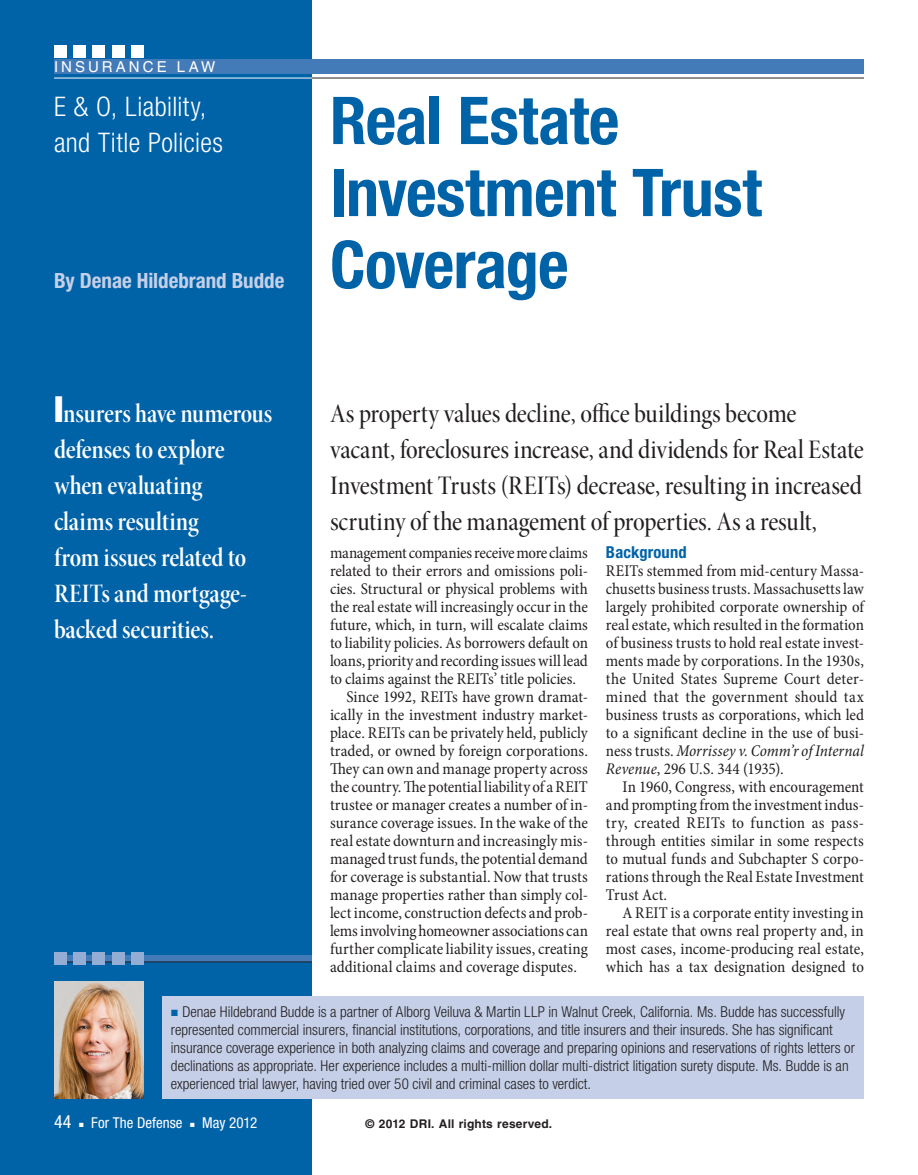
<style>
.page{position:relative;width:918px;height:1175px;background:#fff}
.page>*{position:absolute;margin:0;border:0;box-sizing:border-box;transform-origin:0 0}
.t1{font:700 condensed 66px/72px "Helvetica Neue";letter-spacing:-.01em;color:#0062a7}
.t2{font:27px/36px "Minion Pro Medium Cn Disp";letter-spacing:-.005em;color:#231f20}
.t3{font:27px/36px "Minion Pro Semibold Cn Disp";letter-spacing:-.005em;color:#fff}
.t4{font:300 condensed 27px/36px "Helvetica Neue";letter-spacing:.015em;color:#fff}
.t5{font:700 condensed 21px "Helvetica Neue";letter-spacing:-.005em;color:#c5d0e8}
.t6{font:condensed 18px "Helvetica Neue";color:#fff}
.t7{font:condensed 16.5px/18px "Minion Pro";letter-spacing:-.005em;color:#231f20;text-align:justify}
.t8{font:700 condensed 16.5px "Helvetica Neue";letter-spacing:.01em;color:#0062a7}
.t9{font:300 condensed 15px/18px "Helvetica Neue";color:#231f20}
.t10{font:condensed 15px "Helvetica Neue";color:#fff}
.t11{font:15px "Helvetica";letter-spacing:.2em;color:#fff}
.t12{font:700 12px "Helvetica";letter-spacing:.015em;color:#231f20}
.s1{font-family:"Helvetica Neue";font-weight:900;font-stretch:condensed;font-size:36px}
.s2{font-style:italic}
.s3{color:#0062a7}
</style>
<div class="page">
<div style="left:0;top:0;width:312px;height:1174px;background:#0062a7"></div>
<div style="left:54px;top:956px;width:258px;height:6px;background:#437bb8"></div>
<hr style="left:54px;top:961px;width:258px;height:1px;background:#231f20">
<div style="left:54px;top:952px;width:12px;height:13px;background:#94add5"></div>
<div style="left:73px;top:952px;width:13px;height:13px;background:#94add5"></div>
<div style="left:93px;top:952px;width:12px;height:13px;background:#94add5"></div>
<div style="left:112px;top:952px;width:13px;height:13px;background:#94add5"></div>
<div style="left:132px;top:952px;width:12px;height:13px;background:#94add5"></div>
<div style="left:54px;top:45px;width:12px;height:12px;background:#fff"></div>
<div style="left:73px;top:45px;width:13px;height:12px;background:#fff"></div>
<div style="left:93px;top:45px;width:12px;height:12px;background:#fff"></div>
<div style="left:112px;top:45px;width:13px;height:12px;background:#fff"></div>
<div style="left:132px;top:45px;width:12px;height:12px;background:#fff"></div>
<div style="left:54px;top:59px;width:810px;height:15px;background:#437bb8"></div>
<hr style="left:312px;top:78px;width:552px;height:1px;background:#231f20">
<hr style="left:54px;top:78px;width:258px;height:1px;background:#fff">
<div style="left:162px;top:996px;width:702px;height:102px;background:#c5d0e8"></div>
<img style="left:54px;top:981px;width:90px;height:117px">
<p class="t11" style="left:54px;top:58px;width:163px">INSURANCE LAW</p>
<h2 class="t4" style="left:54px;top:88px;width:170px">E &amp; O, Liability, and Title Policies</h2>
<h1 class="t1" style="left:330px;top:84px;width:433px">Real Estate<br>Investment Trust<br>Coverage</h1>
<p class="t5" style="left:54px;top:268px;width:232px">By Denae Hildebrand Budde</p>
<h2 class="t3" style="left:54px;top:395px;width:220px"><span class="s1">I</span>nsurers have numerous defenses to explore when evaluating<br>claims resulting<br>from issues related to<br>REITs and mortgage&shy;backed securities.</h2>
<h2 class="t2" style="left:330px;top:395px;width:535px">As property values decline, office buildings become vacant, foreclosures increase, and dividends for Real Estate Investment Trusts (REITs) decrease, resulting in increased scrutiny of the management of properties. As a result,</h2>
<p class="t8" style="left:606px;top:542px;width:82px">Background</p>
<p class="t7" style="left:606px;top:562px;width:259px">REITs stemmed from mid-century Massa&shy;chusetts business trusts. Massachusetts law largely prohibited corporate ownership of real estate, which resulted in the formation of business trusts to hold real estate invest&shy;ments made by corporations. In the 1930s, the United States Supreme Court deter&shy;mined that the government should tax business trusts as corporations, which led to a significant decline in the use of busi&shy;ness trusts. <span class="s2">Morrissey v. Comm’r of Internal Revenue</span>, 296 U.S. 344 (1935).</p>
<p class="t7" style="left:606px;top:778px;width:259px;text-indent:16px">In 1960, Congress, with encouragement and prompting from the investment indus&shy;try, created REITs to function as pass&shy;through entities similar in some respects to mutual funds and Subchapter S corpo&shy;rations through the Real Estate Investment Trust Act.</p>
<p class="t7" style="left:606px;top:904px;width:259px;text-indent:16px">A REIT is a corporate entity investing in real estate that owns real property and, in most cases, income-producing real estate, which has a tax designation designed to</p>
<p class="t7" style="left:330px;top:544px;width:259px">management companies receive more claims</p>
<p class="t7" style="left:330px;top:562px;width:259px">related to their errors and omissions poli-</p>
<p class="t7" style="left:330px;top:580px;width:259px">cies. Structural or physical problems with</p>
<p class="t7" style="left:330px;top:598px;width:259px">the real estate will increasingly occur in the</p>
<p class="t7" style="left:330px;top:616px;width:259px">future, which, in turn, will escalate claims</p>
<p class="t7" style="left:330px;top:634px;width:259px">to liability policies. As borrowers default on</p>
<p class="t7" style="left:330px;top:652px;width:259px">loans, priority and recording issues will lead</p>
<p class="t7" style="left:330px;top:670px;width:248px">to claims against the REITs’ title policies.</p>
<p class="t7" style="left:346px;top:688px;width:243px">Since 1992, REITs have grown dramat-</p>
<p class="t7" style="left:330px;top:706px;width:259px">ically in the investment industry market-</p>
<p class="t7" style="left:330px;top:724px;width:259px">place. REITs can be privately held, publicly</p>
<p class="t7" style="left:330px;top:742px;width:259px">traded, or owned by foreign corporations.</p>
<p class="t7" style="left:330px;top:760px;width:259px">They can own and manage property across</p>
<p class="t7" style="left:330px;top:778px;width:259px">the country. The potential liability of a REIT</p>
<p class="t7" style="left:330px;top:796px;width:259px">trustee or manager creates a number of in-</p>
<p class="t7" style="left:330px;top:814px;width:259px">surance coverage issues. In the wake of the</p>
<p class="t7" style="left:330px;top:832px;width:259px">real estate downturn and increasingly mis-</p>
<p class="t7" style="left:330px;top:850px;width:259px">managed trust funds, the potential demand</p>
<p class="t7" style="left:330px;top:868px;width:259px">for coverage is substantial. Now that trusts</p>
<p class="t7" style="left:330px;top:886px;width:259px">manage properties rather than simply col-</p>
<p class="t7" style="left:330px;top:904px;width:259px">lect income, construction defects and prob-</p>
<p class="t7" style="left:330px;top:922px;width:259px">lems involving homeowner associations can</p>
<p class="t7" style="left:330px;top:940px;width:259px">further complicate liability issues, creating</p>
<p class="t7" style="left:330px;top:958px;width:248px">additional claims and coverage disputes.</p>
<p class="t9" style="left:171px;top:1003px;width:685px"><span class="s3">■</span> Denae Hildebrand Budde is a partner of Alborg Veiluva &amp; Martin LLP in Walnut Creek, California. Ms. Budde has successfully represented commercial insurers, financial institutions, corporations, and title insurers and their insureds. She has significant insurance coverage experience in both analyzing claims and coverage and preparing opinions and reservations of rights letters or declinations as appropriate. Her experience includes a multi-million dollar multi-district litigation surety dispute. Ms. Budde is an experienced trial lawyer, having tried over 50 civil and criminal cases to verdict.</p>
<p class="t6" style="left:54px;top:1111px;width:19px">44</p>
<p class="t10" style="left:79px;top:1114px;width:105px">■ For The Defense</p>
<p class="t10" style="left:190px;top:1114px;width:69px">■ May 2012</p>
<p class="t12" style="left:366px;top:1116px;width:188px">© 2012 DRI. All rights reserved.</p>
</div>
